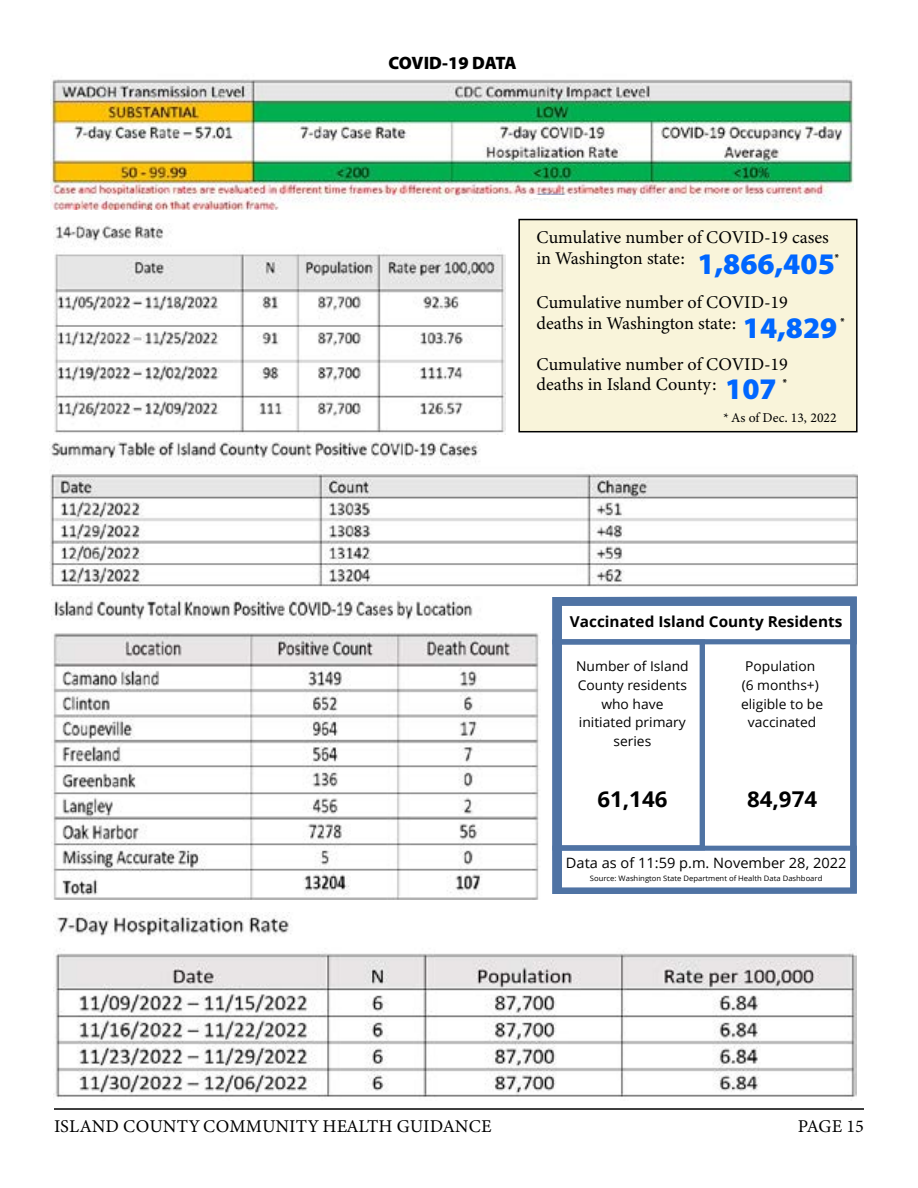
<style>
.page{position:relative;width:918px;height:1188px;background:#fff}
.page>*{position:absolute;margin:0;border:0;box-sizing:border-box;transform-origin:0 0}
.t1{font:30px "Myriad Variable Concept";color:#06f}
.t2{font:700 21.75px "Open Sans";color:#000}
.t3{font:18px/21.6px "Minion Variable Concept";color:#000}
.t4{font:18px "Myriad Variable Concept";letter-spacing:-.015em;color:#000}
.t5{font:700 15px "Open Sans";color:#000}
.t6{font:14.25px "Open Sans";color:#000}
.t7{font:13.5px/18.6px "Open Sans";color:#000;text-align:center}
.t8{font:13.5px "Minion Variable Concept";color:#000}
.t9{font:8.85px "Myriad Variable Concept";color:#000}
.t10{font:8.7px "Myriad Variable Concept";color:#000}
.t11{font:7.5px "Open Sans";color:#000}
</style>
<div class="page">
<hr style="left:54px;top:1108px;width:810px;height:2px;background:#000">
<div style="left:519px;top:220px;width:338px;height:212px;background:#f9f4da"></div>
<div style="left:518px;top:219px;width:340px;height:213px;border:2px solid #000"></div>
<img style="left:53px;top:912px;width:803px;height:186px">
<img style="left:53px;top:224px;width:452px;height:209px">
<img style="left:51px;top:597px;width:488px;height:302px">
<img style="left:49px;top:441px;width:809px;height:146px">
<svg style="left:552px;top:597px;width:305px;height:297px"></svg>
<img style="left:50px;top:79px;width:803px;height:130px">
<hr style="left:529px;top:195px;width:40px;height:3px;background:#fff">
<p class="t4" style="left:388px;top:52px;width:130px">COVID-19 DATA</p>
<p class="t3" style="left:536px;top:226px;width:294px">Cumulative number of COVID-19 cases in Washington state:</p>
<p class="t3" style="left:536px;top:291px;width:253px">Cumulative number of COVID-19 deaths in Washington state:</p>
<p class="t3" style="left:536px;top:355px;width:253px;line-height:19.5px">Cumulative number of COVID-19 deaths in Island County:</p>
<p class="t8" style="left:724px;top:408px;width:115px">* As of Dec. 13, 2022</p>
<h1 class="t1" style="left:698px;top:247px;width:139px">1,866,405</h1>
<p class="t10" style="left:835px;top:252px;width:6px">*</p>
<h1 class="t1" style="left:743px;top:310px;width:96px">14,829</h1>
<p class="t9" style="left:840px;top:316px;width:6px">*</p>
<h1 class="t1" style="left:725px;top:371px;width:53px">107</h1>
<p class="t10" style="left:783px;top:377px;width:6px">*</p>
<p class="t5" style="left:570px;top:611px;width:274px">Vaccinated Island County Residents</p>
<p class="t7" style="left:741px;top:657px;width:84px">Population (6 months+) eligible to be vaccinated</p>
<p class="t7" style="left:576px;top:657px;width:114px">Number of Island<br>County residents who have initiated primary series</p>
<p class="t2" style="left:597px;top:783px;width:72px">61,146</p>
<p class="t2" style="left:747px;top:783px;width:72px">84,974</p>
<p class="t6" style="left:566px;top:853px;width:282px">Data as of 11:59 p.m. November 28, 2022</p>
<p class="t11" style="left:590px;top:873px;width:234px">Source: Washington State Department of Health Data Dashboard</p>
<p class="t3" style="left:54px;top:1115px;width:439px">ISLAND COUNTY COMMUNITY HEALTH GUIDANCE</p>
<p class="t3" style="left:798px;top:1115px;width:68px">PAGE 15</p>
</div>
